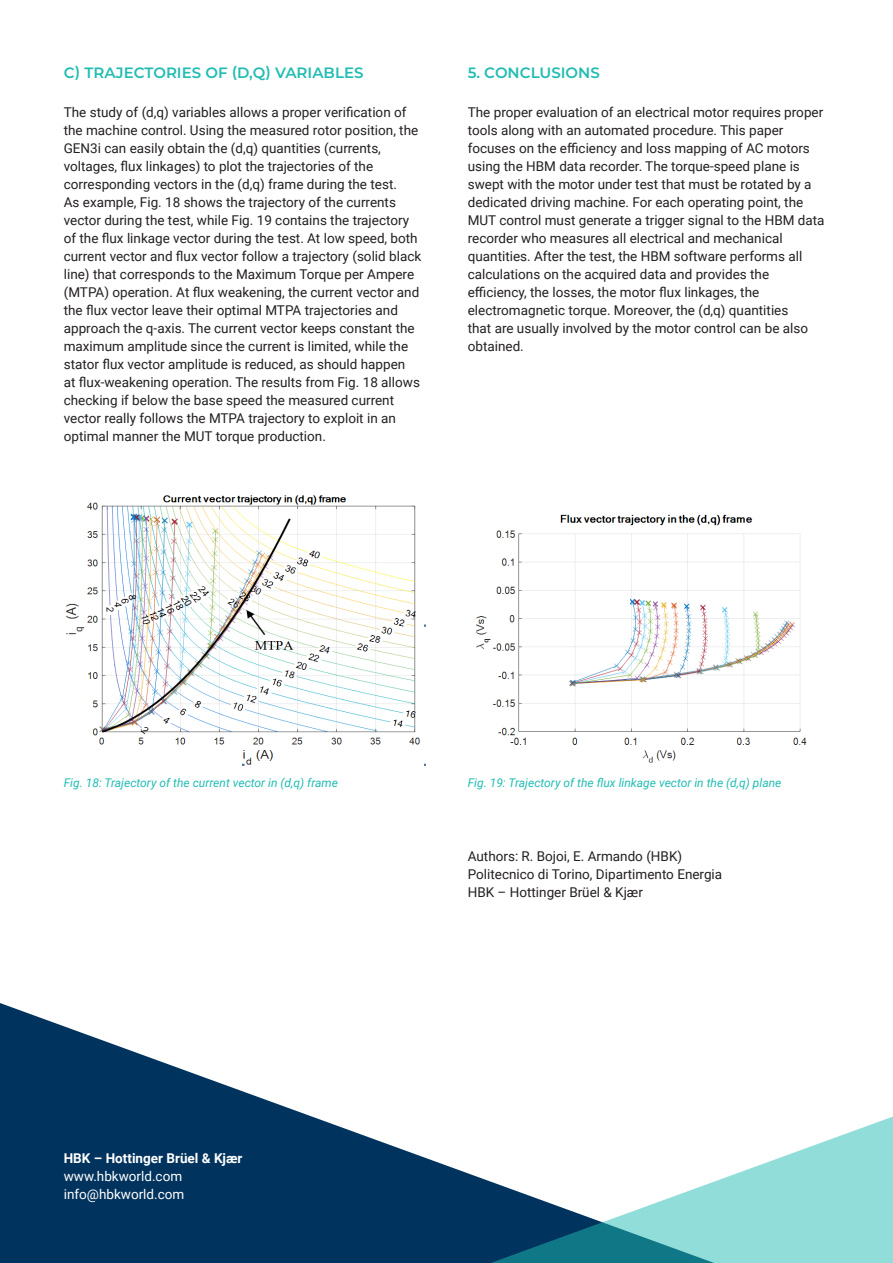
<style>
.page{position:relative;width:893px;height:1263px;background:#fff}
.page>*{position:absolute;margin:0;border:0;box-sizing:border-box;transform-origin:0 0}
.t1{font:600 15px "Montserrat";color:#22bcb3}
.t2{font:13.5px/18px "Roboto";color:#231f20}
.t3{font:13.5px "Roboto";color:#fff}
.t4{font:700 13.5px "Roboto";color:#fff}
.t5{font:italic 12px "Roboto";color:#22bcb3}
</style>
<div class="page">
<img style="left:66px;top:495px;width:359px;height:270px">
<img style="left:475px;top:514px;width:332px;height:249px">
<svg style="left:0;top:1003px;width:432px;height:260px;fill:#00335d"></svg>
<svg style="left:432px;top:1116px;width:461px;height:147px"></svg>
<p class="t1" style="left:64px;top:62px;width:301px">C) TRAJECTORIES OF (D,Q) VARIABLES</p>
<p class="t2" style="left:64px;top:103px;width:356px">The study of (d,q) variables allows a proper verification of the machine control. Using the measured rotor position, the<br>GEN3i can easily obtain the (d,q) quantities (currents,</p>
<p class="t2" style="left:64px;top:157px;width:359px">voltages, flux linkages) to plot the trajectories of the corresponding vectors in the (d,q) frame during the test.<br>As example, Fig. 18 shows the trajectory of the currents vector during the test, while Fig. 19 contains the trajectory of the flux linkage vector during the test. At low speed, both current vector and flux vector follow a trajectory (solid black line) that corresponds to the Maximum Torque per Ampere (MTPA) operation. At flux weakening, the current vector and the flux vector leave their optimal MTPA trajectories and approach the q-axis. The current vector keeps constant the maximum amplitude since the current is limited, while the stator flux vector amplitude is reduced, as should happen<br>at flux-weakening operation. The results from Fig. 18 allows checking if below the base speed the measured current</p>
<p class="t2" style="left:64px;top:409px;width:334px">vector really follows the MTPA trajectory to exploit in an optimal manner the MUT torque production.</p>
<p class="t1" style="left:468px;top:62px;width:134px">5. CONCLUSIONS</p>
<p class="t2" style="left:468px;top:103px;width:357px">The proper evaluation of an electrical motor requires proper tools along with an automated procedure. This paper</p>
<p class="t2" style="left:468px;top:139px;width:358px">focuses on the efficiency and loss mapping of AC motors using the HBM data recorder. The torque-speed plane is swept with the motor under test that must be rotated by a dedicated driving machine. For each operating point, the MUT control must generate a trigger signal to the HBM data recorder who measures all electrical and mechanical</p>
<p class="t2" style="left:468px;top:247px;width:336px">quantities. After the test, the HBM software performs all calculations on the acquired data and provides the</p>
<p class="t2" style="left:468px;top:283px;width:293px">efficiency, the losses, the motor flux linkages, the</p>
<p class="t2" style="left:468px;top:301px;width:342px">electromagnetic torque. Moreover, the (d,q) quantities that are usually involved by the motor control can be also obtained.</p>
<p class="t5" style="left:64px;top:774px;width:276px">Fig. 18: Trajectory of the current vector in (d,q) frame</p>
<p class="t5" style="left:468px;top:774px;width:315px">Fig. 19: Trajectory of the flux linkage vector in the (d,q) plane</p>
<p class="t4" style="left:64px;top:1149px;width:180px">HBK – Hottinger Brüel &amp; Kjær</p>
<p class="t3" style="left:64px;top:1167px;width:120px">www.hbkworld.com</p>
<p class="t3" style="left:64px;top:1185px;width:122px">info@hbkworld.com</p>
<p class="t2" style="left:468px;top:846px;width:216px">Authors: R. Bojoi, E. Armando (HBK)</p>
<p class="t2" style="left:468px;top:864px;width:256px">Politecnico di Torino, Dipartimento Energia</p>
<p class="t2" style="left:468px;top:882px;width:177px">HBK – Hottinger Brüel &amp; Kjær</p>
</div>
